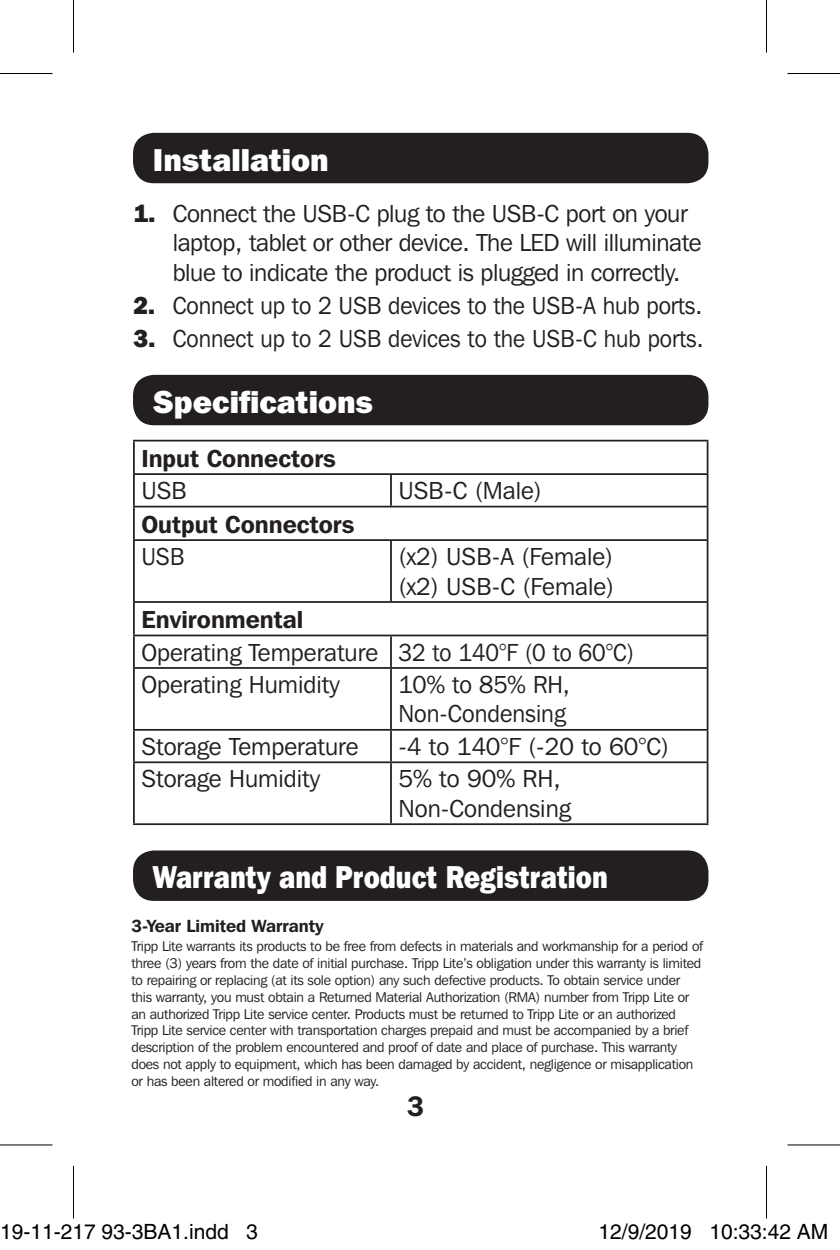
<style>
.page{position:relative;width:840px;height:1250px;background:#fff}
.page>*{position:absolute;margin:0;border:0;box-sizing:border-box;transform-origin:0 0}
.t1{font:800 31.5px "Franklin Gothic IT Cby BT";color:#fff;scale:.85 1}
.t2{font:800 31.5px "Franklin Gothic IT Cby BT";color:#fff}
.t3{font:600 28px "Franklin Gothic IT Cby BT";color:#231f20}
.t4{font:24.5px/29.4px "Franklin Gothic IT Cby BT";color:#231f20}
.t5{font:24.5px "Franklin Gothic IT Cby BT";color:#231f20;scale:.95 1}
.t6{font:600 24.5px "Franklin Gothic IT Cby BT";color:#231f20}
.t7{font:24.5px "Franklin Gothic IT Cby BT";color:#231f20;scale:.94 1}
.t8{font:24.5px "Franklin Gothic IT Cby BT";color:#231f20;scale:.93 1}
.t9{font:21px "Helvetica";color:#000}
.t10{font:600 17.5px "Franklin Gothic IT Cby BT";color:#231f20}
.t11{font:14px/16.8px "Franklin Gothic IT Cby BT";letter-spacing:-.015em;color:#231f20}
.s1{font-weight:800}
</style>
<div class="page">
<div style="left:133px;top:133px;width:575px;height:50px;background:#231f20;border-radius:21px"></div>
<div style="left:133px;top:375px;width:575px;height:50px;background:#231f20;border-radius:21px"></div>
<hr style="left:133px;top:440px;width:258px;height:1px;background:#231f20">
<hr style="left:133px;top:441px;width:2px;height:32px;background:#231f20">
<hr style="left:391px;top:440px;width:317px;height:1px;background:#231f20">
<hr style="left:707px;top:441px;width:1px;height:32px;background:#231f20">
<hr style="left:133px;top:473px;width:258px;height:2px;background:#231f20">
<hr style="left:133px;top:475px;width:2px;height:31px;background:#231f20">
<hr style="left:391px;top:473px;width:317px;height:2px;background:#231f20">
<hr style="left:390px;top:475px;width:2px;height:31px;background:#231f20">
<hr style="left:707px;top:475px;width:1px;height:31px;background:#231f20">
<hr style="left:133px;top:506px;width:258px;height:1px;background:#231f20">
<hr style="left:133px;top:507px;width:2px;height:32px;background:#231f20">
<hr style="left:391px;top:506px;width:317px;height:1px;background:#231f20">
<hr style="left:707px;top:507px;width:1px;height:32px;background:#231f20">
<hr style="left:133px;top:539px;width:258px;height:2px;background:#231f20">
<hr style="left:133px;top:541px;width:2px;height:60px;background:#231f20">
<hr style="left:391px;top:539px;width:317px;height:2px;background:#231f20">
<hr style="left:390px;top:541px;width:2px;height:60px;background:#231f20">
<hr style="left:707px;top:541px;width:1px;height:60px;background:#231f20">
<hr style="left:133px;top:601px;width:258px;height:2px;background:#231f20">
<hr style="left:133px;top:603px;width:2px;height:31px;background:#231f20">
<hr style="left:391px;top:601px;width:317px;height:2px;background:#231f20">
<hr style="left:707px;top:603px;width:1px;height:31px;background:#231f20">
<hr style="left:133px;top:634px;width:258px;height:2px;background:#231f20">
<hr style="left:133px;top:636px;width:2px;height:31px;background:#231f20">
<hr style="left:391px;top:634px;width:317px;height:2px;background:#231f20">
<hr style="left:390px;top:636px;width:2px;height:31px;background:#231f20">
<hr style="left:707px;top:636px;width:1px;height:31px;background:#231f20">
<hr style="left:133px;top:667px;width:258px;height:2px;background:#231f20">
<hr style="left:133px;top:669px;width:2px;height:60px;background:#231f20">
<hr style="left:391px;top:667px;width:317px;height:2px;background:#231f20">
<hr style="left:390px;top:669px;width:2px;height:60px;background:#231f20">
<hr style="left:707px;top:669px;width:1px;height:60px;background:#231f20">
<hr style="left:133px;top:729px;width:258px;height:1px;background:#231f20">
<hr style="left:133px;top:730px;width:2px;height:31px;background:#231f20">
<hr style="left:391px;top:729px;width:317px;height:1px;background:#231f20">
<hr style="left:390px;top:730px;width:2px;height:31px;background:#231f20">
<hr style="left:707px;top:730px;width:1px;height:31px;background:#231f20">
<hr style="left:133px;top:761px;width:258px;height:2px;background:#231f20">
<hr style="left:133px;top:763px;width:2px;height:60px;background:#231f20">
<hr style="left:391px;top:761px;width:317px;height:2px;background:#231f20">
<hr style="left:390px;top:763px;width:2px;height:60px;background:#231f20">
<hr style="left:707px;top:763px;width:1px;height:60px;background:#231f20">
<hr style="left:133px;top:823px;width:258px;height:2px;background:#231f20">
<hr style="left:391px;top:823px;width:317px;height:2px;background:#231f20">
<div style="left:133px;top:850px;width:575px;height:51px;background:#231f20;border-radius:21px"></div>
<svg style="left:0;top:1145px;width:52px;height:1px"></svg>
<svg style="left:788px;top:1145px;width:52px;height:1px"></svg>
<hr style="left:0;top:73px;width:52px;height:1px;background:#000">
<hr style="left:788px;top:73px;width:52px;height:1px;background:#000">
<hr style="left:0;top:1144px;width:52px;height:1px;background:#000">
<hr style="left:788px;top:1144px;width:52px;height:1px;background:#000">
<hr style="left:73px;top:0;width:1px;height:52px;background:#000">
<hr style="left:73px;top:1166px;width:1px;height:52px;background:#000">
<hr style="left:766px;top:0;width:1px;height:52px;background:#000">
<hr style="left:766px;top:1166px;width:1px;height:52px;background:#000">
<div style="left:659px;top:1225px;width:8px;height:13px;border:1px solid #fff;border-radius:50%"></div>
<div style="left:657px;top:1224px;width:11px;height:16px;border:1px solid #fff;border-radius:50%"></div>
<div style="left:723px;top:1225px;width:8px;height:13px;border:1px solid #fff;border-radius:50%"></div>
<div style="left:721px;top:1224px;width:12px;height:16px;border:1px solid #fff;border-radius:50%"></div>
<p class="t2" style="left:153px;top:139px;width:177px">Installation</p>
<p class="t4" style="left:173px;top:198px;width:530px;text-indent:-40px"><span class="s1">1.</span> Connect the USB-C plug to the USB-C port on your laptop, tablet or other device. The LED will illuminate blue to indicate the product is plugged in correctly.</p>
<p class="t5" style="left:133px;top:290px;width:601px"><span class="s1">2.</span> Connect up to 2 USB devices to the USB-A hub ports.</p>
<p class="t7" style="left:133px;top:324px;width:608px"><span class="s1">3.</span> Connect up to 2 USB devices to the USB-C hub ports.</p>
<p class="t2" style="left:153px;top:381px;width:222px">Specifications</p>
<p class="t6" style="left:141px;top:442px;width:196px">Input Connectors</p>
<p class="t4" style="left:141px;top:475px;width:47px">USB</p>
<p class="t4" style="left:398px;top:475px;width:145px">USB-C (Male)</p>
<p class="t6" style="left:141px;top:508px;width:215px">Output Connectors</p>
<p class="t5" style="left:141px;top:541px;width:47px">USB</p>
<p class="t4" style="left:398px;top:541px;width:217px">(x2) USB-A (Female) (x2) USB-C (Female)</p>
<p class="t6" style="left:141px;top:604px;width:164px">Environmental</p>
<p class="t4" style="left:141px;top:637px;width:238px">Operating Temperature</p>
<p class="t8" style="left:398px;top:637px;width:255px">32 to 140°F (0 to 60°C)</p>
<p class="t4" style="left:141px;top:669px;width:200px">Operating Humidity</p>
<p class="t4" style="left:398px;top:669px;width:173px">10% to 85% RH,<br>Non-Condensing</p>
<p class="t4" style="left:141px;top:731px;width:219px">Storage Temperature</p>
<p class="t4" style="left:398px;top:731px;width:272px">-4 to 140°F (-20 to 60°C)</p>
<p class="t4" style="left:141px;top:763px;width:180px">Storage Humidity</p>
<p class="t4" style="left:398px;top:763px;width:174px">5% to 90% RH,<br>Non-Condensing</p>
<p class="t1" style="left:153px;top:857px;width:537px">Warranty and Product Registration</p>
<p class="t10" style="left:131px;top:914px;width:194px">3-Year Limited Warranty</p>
<p class="t11" style="left:131px;top:937px;width:573px">Tripp Lite warrants its products to be free from defects in materials and workmanship for a period of three (3) years from the date of initial purchase. Tripp Lite’s obligation under this warranty is limited to repairing or replacing (at its sole option) any such defective products. To obtain service under this warranty, you must obtain a Returned Material Authorization (RMA) number from Tripp Lite or an authorized Tripp Lite service center. Products must be returned to Tripp Lite or an authorized Tripp Lite service center with transportation charges prepaid and must be accompanied by a brief description of the problem encountered and proof of date and place of purchase. This warranty does not apply to equipment, which has been damaged by accident, negligence or misapplication or has been altered or modified in any way.</p>
<h2 class="t3" style="left:407px;top:1088px;width:19px">3</h2>
<h3 class="t9" style="left:0;top:1219px;width:259px">19-11-217 93-3BA1.indd 3</h3>
<h3 class="t9" style="left:598px;top:1219px;width:231px">12/9/2019 10:33:42 AM</h3>
</div>
